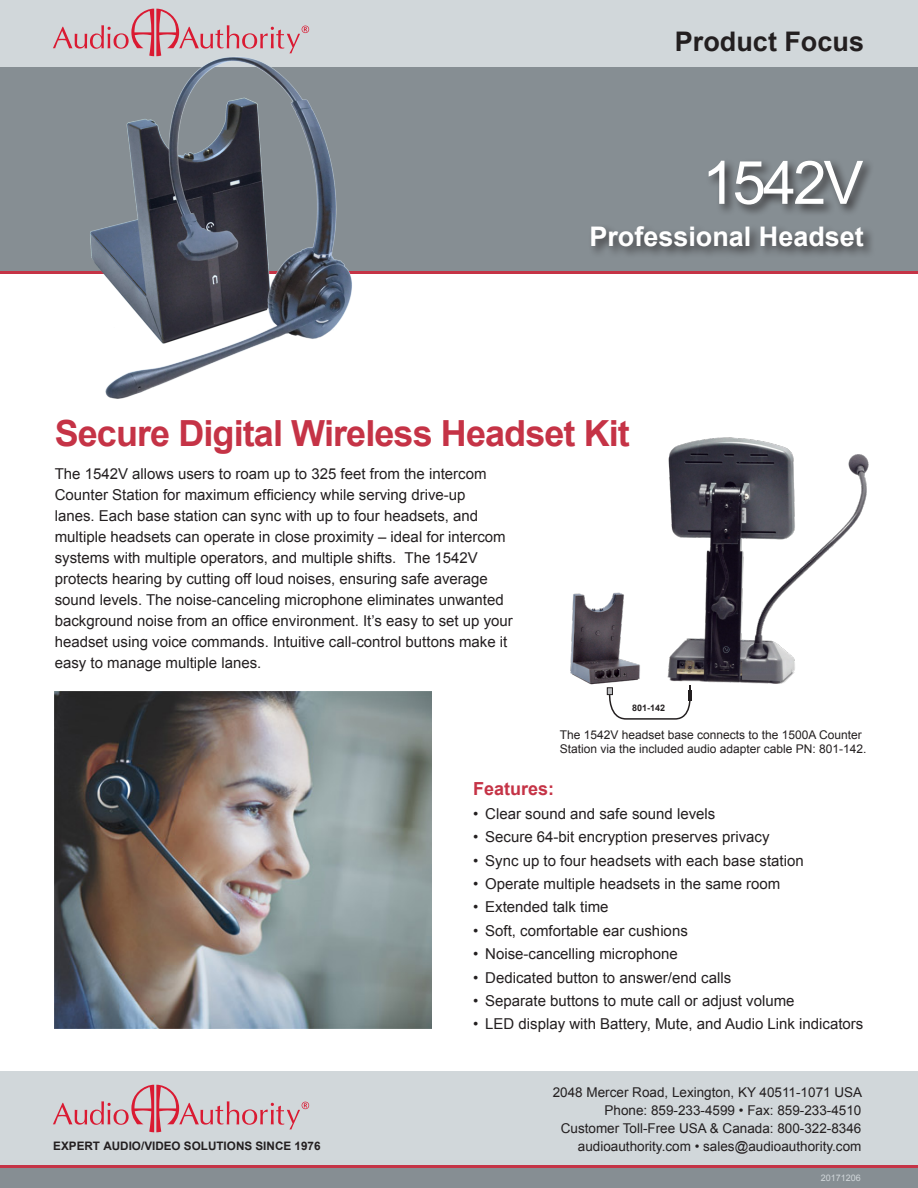
<style>
.page{position:relative;width:918px;height:1188px;background:#fff}
.page>*{position:absolute;margin:0;border:0;box-sizing:border-box;transform-origin:0 0}
.t1{font:60px "Arial";letter-spacing:-.05em;color:#fff}
.Head_1_red{font:700 36px "Arial";letter-spacing:-.025em;color:#c53346}
.t2{font:700 27px "Arial";color:#fff}
.t3{font:700 27px "Arial";color:#231f20}
.Sub_2_red{font:700 18px "Arial";color:#c53346}
.Body1{font:15px/21px "Arial";color:#231f20}
.Bullet_2_details{font:15px "Arial";color:#231f20}
.t4{font:13.5px "Arial";color:#231f20}
.t5{font:12px/13.5px "Arial";color:#231f20}
.t6{font:700 11.7px "Arial";color:#231f20}
.t7{font:9px "Arial";color:#d1d7da}
.t8{font:700 9px "Arial";color:#231f20}
</style>
<div class="page">
<div style="left:0;top:0;width:918px;height:69px;background:#d1d7da"></div>
<div style="left:0;top:67px;width:918px;height:204px;background:#868e93"></div>
<hr style="left:0;top:271px;width:918px;height:3px;background:#c53346">
<div style="left:588px;top:223px;width:288px;height:36px;background:#231f20;opacity:.75"></div>
<div style="left:705px;top:157px;width:170px;height:60px;background:#231f20;opacity:.75"></div>
<div style="left:0;top:1072px;width:918px;height:116px;background:#d1d7da"></div>
<div style="left:0;top:1166px;width:918px;height:22px;background:#868e93"></div>
<hr style="left:0;top:1165px;width:918px;height:3px;background:#c53346">
<img style="left:90px;top:56px;width:262px;height:343px">
<svg style="left:609px;top:702px;width:82px;height:18px"></svg>
<img style="left:570px;top:437px;width:299px;height:265px">
<svg style="left:53px;top:9px;width:256px;height:47px"></svg>
<svg style="left:53px;top:1085px;width:256px;height:47px"></svg>
<img style="left:55px;top:691px;width:377px;height:337px">
<p class="t3" style="left:675px;top:24px;width:191px">Product Focus</p>
<p class="t1" style="left:702px;top:143px;width:163px">1542V</p>
<p class="t2" style="left:589px;top:219px;width:276px">Professional Headset</p>
<p class="Head_1_red" style="left:55px;top:410px;width:577px">Secure Digital Wireless Headset Kit</p>
<p class="Body1" style="left:55px;top:464px;width:460px">The 1542V allows users to roam up to 325 feet from the intercom Counter Station for maximum efficiency while serving drive-up<br>lanes. Each base station can sync with up to four headsets, and multiple headsets can operate in close proximity – ideal for intercom systems with multiple operators, and multiple shifts. The 1542V protects hearing by cutting off loud noises, ensuring safe average sound levels. The noise-canceling microphone eliminates unwanted background noise from an office environment. It’s easy to set up your headset using voice commands. Intuitive call-control buttons make it easy to manage multiple lanes.</p>
<p class="t8" style="left:632px;top:702px;width:35px">801-142</p>
<p class="t5" style="left:560px;top:728px;width:308px">The 1542V headset base connects to the 1500A Counter<br>Station via the included audio adapter cable PN: 801-142.</p>
<p class="t6" style="left:53px;top:1139px;width:269px">EXPERT AUDIO/VIDEO SOLUTIONS SINCE 1976</p>
<p class="Sub_2_red" style="left:473px;top:777px;width:83px">Features:</p>
<p class="Bullet_2_details" style="left:473px;top:804px;width:244px">• Clear sound and safe sound levels</p>
<p class="Bullet_2_details" style="left:473px;top:827px;width:298px">• Secure 64-bit encryption preserves privacy</p>
<p class="Bullet_2_details" style="left:473px;top:851px;width:332px">• Sync up to four headsets with each base station</p>
<p class="Bullet_2_details" style="left:473px;top:874px;width:309px">• Operate multiple headsets in the same room</p>
<p class="Bullet_2_details" style="left:473px;top:897px;width:137px">• Extended talk time</p>
<p class="Bullet_2_details" style="left:473px;top:921px;width:216px">• Soft, comfortable ear cushions</p>
<p class="Bullet_2_details" style="left:473px;top:944px;width:206px">• Noise-cancelling microphone</p>
<p class="Bullet_2_details" style="left:473px;top:968px;width:259px">• Dedicated button to answer/end calls</p>
<p class="Bullet_2_details" style="left:473px;top:991px;width:323px">• Separate buttons to mute call or adjust volume</p>
<p class="Bullet_2_details" style="left:473px;top:1014px;width:392px">• LED display with Battery, Mute, and Audio Link indicators</p>
<p class="t4" style="left:553px;top:1084px;width:311px">2048 Mercer Road, Lexington, KY 40511-1071 USA</p>
<p class="t4" style="left:605px;top:1102px;width:258px">Phone: 859-233-4599 • Fax: 859-233-4510</p>
<p class="t4" style="left:561px;top:1120px;width:302px">Customer Toll-Free USA &amp; Canada: 800-322-8346</p>
<p class="t4" style="left:578px;top:1138px;width:285px">audioauthority.com • sales@audioauthority.com</p>
<p class="t7" style="left:821px;top:1172px;width:42px">20171206</p>
</div>
